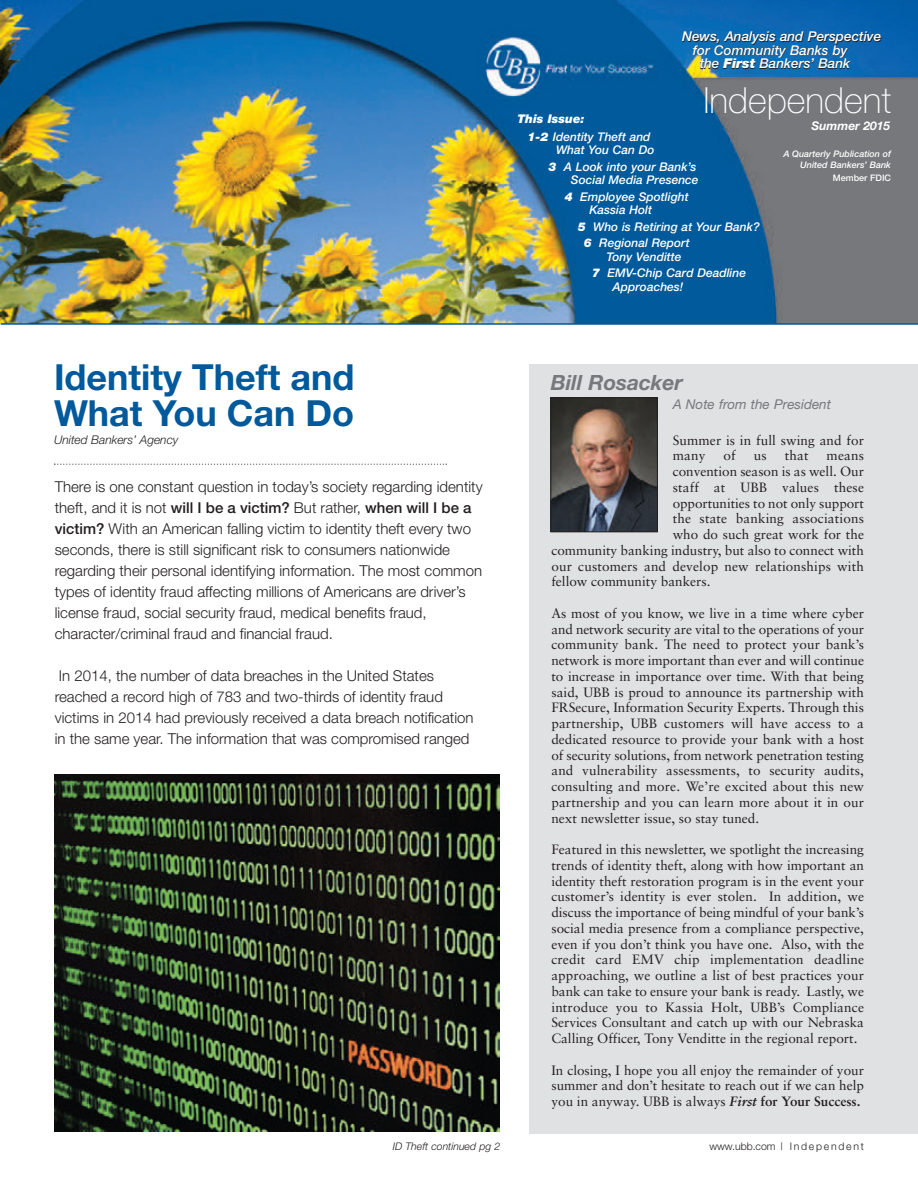
<style>
.page{position:relative;width:918px;height:1188px;background:#fff}
.page>*{position:absolute;margin:0;border:0;box-sizing:border-box;transform-origin:0 0}
.t1{font:700 36px/36px "Helvetica Neue";color:#00599b}
.t2{font:100 36px "Helvetica Neue";color:#fff}
.t3{font:italic 700 21px "Helvetica Neue";color:#76787b}
.t4{font:300 15px/21px "Helvetica Neue";color:#231f20}
.t5{font:13.5px/15.8px "Sabon";color:#231f20;text-align:justify}
.t6{font:italic 500 13.5px "Helvetica Neue";color:#fff}
.t7{font:italic 13.5px "Helvetica Neue";color:#76787b}
.t8{font:italic 500 12px/16.5px "Helvetica Neue";color:#fff}
.t9{font:italic 300 12px "Helvetica Neue";color:#231f20}
.t10{font:italic 700 12px "Helvetica Neue";color:#fff}
.t11{font:300 10.5px "Helvetica Neue";letter-spacing:.165em;color:#231f20}
.t12{font:italic 300 10.5px "Helvetica Neue";color:#231f20}
.t13{font:italic 500 9px/10.5px "Helvetica Neue";color:#fff;text-align:right}
.t14{font:500 9px "Helvetica Neue";color:#fff}
.s1{font-weight:900}
.s2{font-weight:500}
.s3{font-weight:700;font-style:italic}
.s4{font-weight:700}
</style>
<div class="page">
<img style="left:0;top:0;width:918px;height:324px">
<hr style="left:1px;top:323px;width:917px;height:2px;background:#00599b">
<svg style="left:54px;top:464px;width:393px;height:1px"></svg>
<div style="left:530px;top:364px;width:388px;height:770px;background:#e0e1e3"></div>
<img style="left:552px;top:400px;width:104px;height:130px">
<div style="left:550px;top:398px;width:108px;height:134px;border:1px solid #231f20"></div>
<img style="left:54px;top:774px;width:445px;height:358px">
<p class="t6" style="left:682px;top:31px;width:200px">News, Analysis and Perspective</p>
<p class="t6" style="left:693px;top:45px;width:156px">for Community Banks by</p>
<p class="t6" style="left:700px;top:58px;width:152px">the <span class="s1">First</span> Bankers’ Bank</p>
<h1 class="t2" style="left:703px;top:88px;width:189px">Independent</h1>
<p class="t8" style="left:527px;top:110px;width:125px;line-height:18px;text-indent:-10px"><span class="s1">This Issue:<br>1-2</span> Identity Theft and</p>
<p class="t8" style="left:549px;top:143px;width:149px;text-indent:8px">What You Can Do<br><span class="s1">3</span> A Look into your Bank’s</p>
<p class="t8" style="left:565px;top:173px;width:135px;text-indent:6px">Social Media Presence<br><span class="s1">4</span> Employee Spotlight</p>
<p class="t8" style="left:589px;top:203px;width:64px">Kassia Holt</p>
<p class="t8" style="left:578px;top:219px;width:183px"><span class="s1">5</span> Who is Retiring at Your Bank?</p>
<p class="t8" style="left:584px;top:236px;width:107px"><span class="s1">6</span> Regional Report</p>
<p class="t8" style="left:592px;top:249px;width:155px;text-indent:14px">Tony Venditte<br><span class="s1">7</span> EMV-Chip Card Deadline</p>
<p class="t8" style="left:613px;top:279px;width:72px">Approaches!</p>
<p class="t10" style="left:811px;top:121px;width:80px">Summer 2015</p>
<p class="t13" style="left:783px;top:150px;width:109px">A Quarterly Publication of<br>United Bankers’ Bank</p>
<p class="t14" style="left:833px;top:175px;width:60px">Member FDIC</p>
<h1 class="t1" style="left:54px;top:363px;width:302px">Identity Theft and<br>What You Can Do</h1>
<p class="t9" style="left:54px;top:436px;width:126px">United Bankers’ Agency</p>
<p class="t4" style="left:55px;top:478px;width:429px">There is one constant question in today’s society regarding identity theft, and it is not <span class="s2">will I be a victim?</span> But rather, <span class="s2">when will I be a victim?</span> With an American falling victim to identity theft every two seconds, there is still significant risk to consumers nationwide regarding their personal identifying information. The most common types of identity fraud affecting millions of Americans are driver’s license fraud, social security fraud, medical benefits fraud, character/criminal fraud and financial fraud.</p>
<p class="t4" style="left:55px;top:667px;width:420px">In 2014, the number of data breaches in the United States reached a record high of 783 and two-thirds of identity fraud victims in 2014 had previously received a data breach notification in the same year. The information that was compromised ranged</p>
<p class="t12" style="left:393px;top:1142px;width:109px">ID Theft continued pg 2</p>
<h2 class="t3" style="left:551px;top:375px;width:134px">Bill Rosacker</h2>
<p class="t7" style="left:673px;top:399px;width:160px">A Note from the President</p>
<p class="t5" style="left:673px;top:433px;width:193px">Summer is in full swing and for many</p>
<p class="t5" style="left:724px;top:449px;width:14px">of</p>
<p class="t5" style="left:754px;top:449px;width:14px">us</p>
<p class="t5" style="left:785px;top:449px;width:25px">that</p>
<p class="t5" style="left:827px;top:449px;width:39px">means</p>
<p class="t5" style="left:673px;top:465px;width:193px">convention season is as well. Our</p>
<p class="t5" style="left:673px;top:480px;width:193px">staff at UBB values these</p>
<p class="t5" style="left:673px;top:496px;width:193px">opportunities to not only support</p>
<p class="t5" style="left:673px;top:512px;width:193px">the state banking associations</p>
<p class="t5" style="left:673px;top:528px;width:193px">who do such great work for the</p>
<p class="t5" style="left:551px;top:543px;width:314px">community banking industry, but also to connect with</p>
<p class="t5" style="left:551px;top:559px;width:314px">our customers and develop new relationships with</p>
<p class="t5" style="left:551px;top:575px;width:161px">fellow community bankers.</p>
<p class="t5" style="left:551px;top:606px;width:314px">As most of you know, we live in a time where cyber and network security are vital to the operations of your community bank. The need to protect your bank’s network is more important than ever and will continue to increase in importance over time. With that being said, UBB is proud to announce its partnership with FRSecure, Information Security Experts. Through this partnership, UBB customers will have access to a dedicated resource to provide your bank with a host of security solutions, from network penetration testing and vulnerability assessments, to security audits, consulting and more. We’re excited about this new partnership and you can learn more about it in our next newsletter issue, so stay tuned.</p>
<p class="t5" style="left:551px;top:843px;width:314px">Featured in this newsletter, we spotlight the increasing trends of identity theft, along with how important an identity theft restoration program is in the event your customer’s identity is ever stolen. In addition, we discuss the importance of being mindful of your bank’s social media presence from a compliance perspective, even if you don’t think you have one. Also, with the credit card EMV chip implementation deadline approaching, we outline a list of best practices your bank can take to ensure your bank is ready. Lastly, we introduce you to Kassia Holt, UBB’s Compliance Services Consultant and catch up with our Nebraska Calling Officer, Tony Venditte in the regional report.</p>
<p class="t5" style="left:551px;top:1063px;width:314px">In closing, I hope you all enjoy the remainder of your summer and don’t hesitate to reach out if we can help you in anyway. UBB is always <span class="s3">First</span> <span class="s4">for Your Success.</span></p>
<p class="t11" style="left:709px;top:1142px;width:156px">www.ubb.com | Independent</p>
</div>
